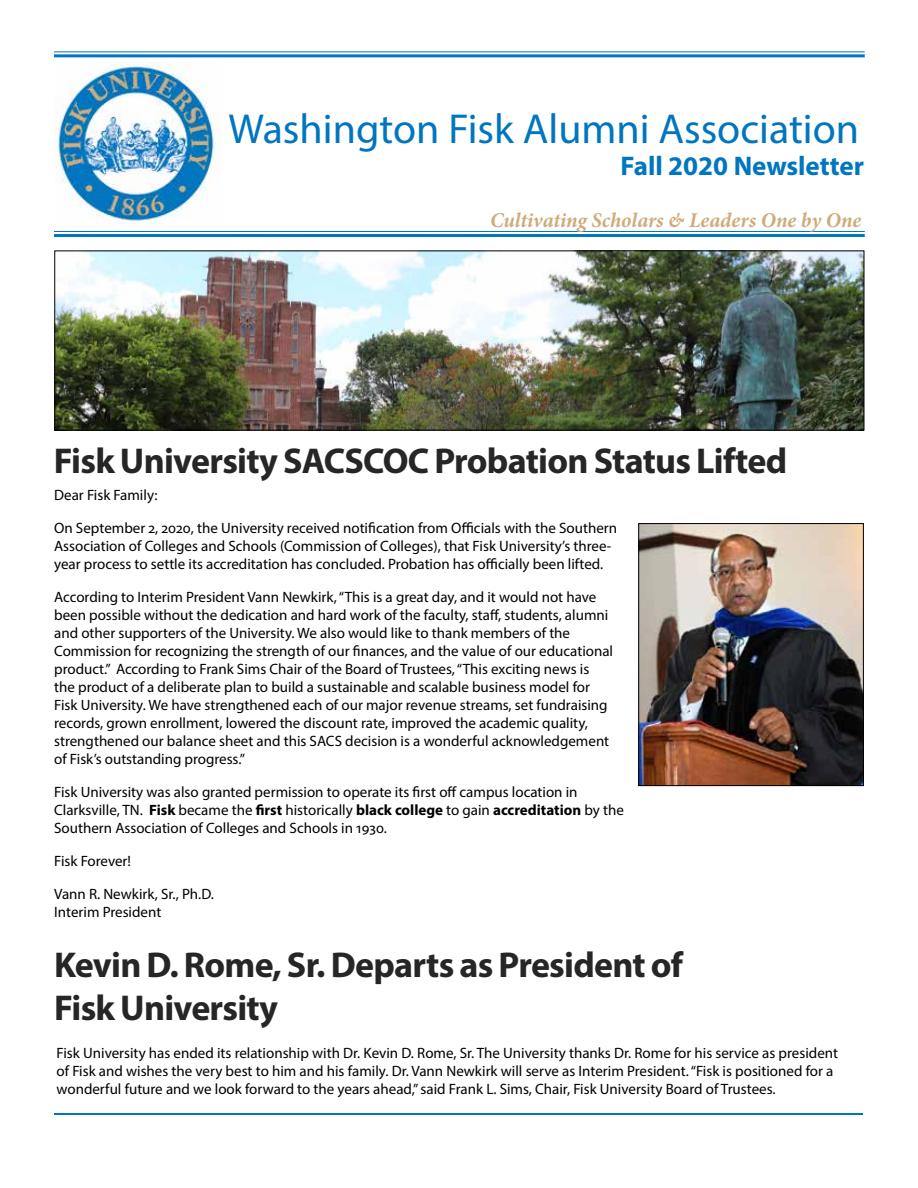
<style>
.page{position:relative;width:918px;height:1188px;background:#fff}
.page>*{position:absolute;margin:0;border:0;box-sizing:border-box;transform-origin:0 0}
.t1{font:42px "Myriad Pro";color:#0076c0}
.t2{font:700 36px/43.2px "Myriad Pro";letter-spacing:-.02em;color:#262626}
.t3{font:700 27px "Myriad Pro";color:#0076c0}
.t4{font:italic 700 21px "Minion Pro";color:#cfab7a}
.t5{font:15px/18px "Myriad Pro";color:#000}
.s1{font-weight:700}
</style>
<div class="page">
<img style="left:54px;top:62px;width:167px;height:162px">
<img style="left:640px;top:525px;width:222px;height:259px">
<div style="left:638px;top:523px;width:226px;height:263px;border:1px solid #000"></div>
<img style="left:56px;top:252px;width:806px;height:176px">
<div style="left:54px;top:250px;width:810px;height:180px;border:1px solid #000"></div>
<hr style="left:55px;top:1114px;width:808px;height:1px;background:#0076c0">
<hr style="left:54px;top:231px;width:811px;height:1px;background:#0076c0">
<hr style="left:54px;top:234px;width:811px;height:3px;background:#0076c0">
<hr style="left:54px;top:51px;width:811px;height:1px;background:#0076c0">
<hr style="left:54px;top:54px;width:811px;height:3px;background:#0076c0">
<h1 class="t1" style="left:229px;top:103px;width:632px">Washington Fisk Alumni Association</h1>
<h3 class="t3" style="left:621px;top:148px;width:245px">Fall 2020 Newsletter</h3>
<h3 class="t4" style="left:490px;top:205px;width:373px">Cultivating Scholars &amp; Leaders One by One</h3>
<h2 class="t2" style="left:54px;top:438px;width:735px">Fisk University SACSCOC Probation Status Lifted</h2>
<p class="t5" style="left:54px;top:486px;width:105px">Dear Fisk Family:</p>
<p class="t5" style="left:54px;top:519px;width:565px">On September 2, 2020, the University received notification from Officials with the Southern<br>Association of Colleges and Schools (Commission of Colleges), that Fisk University’s three&shy;year process to settle its accreditation has concluded. Probation has officially been lifted.</p>
<p class="t5" style="left:54px;top:588px;width:561px">According to Interim President Vann Newkirk, “This is a great day, and it would not have been possible without the dedication and hard work of the faculty, staff, students, alumni and other supporters of the University. We also would like to thank members of the Commission for recognizing the strength of our finances, and the value of our educational product.” According to Frank Sims Chair of the Board of Trustees, “This exciting news is the product of a deliberate plan to build a sustainable and scalable business model for Fisk University. We have strengthened each of our major revenue streams, set fundraising records, grown enrollment, lowered the discount rate, improved the academic quality, strengthened our balance sheet and this SACS decision is a wonderful acknowledgement of Fisk’s outstanding progress.”</p>
<p class="t5" style="left:54px;top:783px;width:571px">Fisk University was also granted permission to operate its first off campus location in<br>Clarksville, TN. <span class="s1">Fisk</span> became the <span class="s1">first</span> historically <span class="s1">black college</span> to gain <span class="s1">accreditation</span> by the<br>Southern Association of Colleges and Schools in 1930.</p>
<p class="t5" style="left:54px;top:852px;width:78px">Fisk Forever!</p>
<p class="t5" style="left:54px;top:885px;width:161px">Vann R. Newkirk, Sr., Ph.D.<br>Interim President</p>
<h2 class="t2" style="left:54px;top:942px;width:631px">Kevin D. Rome, Sr. Departs as President of<br>Fisk University</h2>
<p class="t5" style="left:57px;top:1044px;width:783px">Fisk University has ended its relationship with Dr. Kevin D. Rome, Sr. The University thanks Dr. Rome for his service as president of Fisk and wishes the very best to him and his family. Dr. Vann Newkirk will serve as Interim President. “Fisk is positioned for a wonderful future and we look forward to the years ahead,” said Frank L. Sims, Chair, Fisk University Board of Trustees.</p>
</div>
